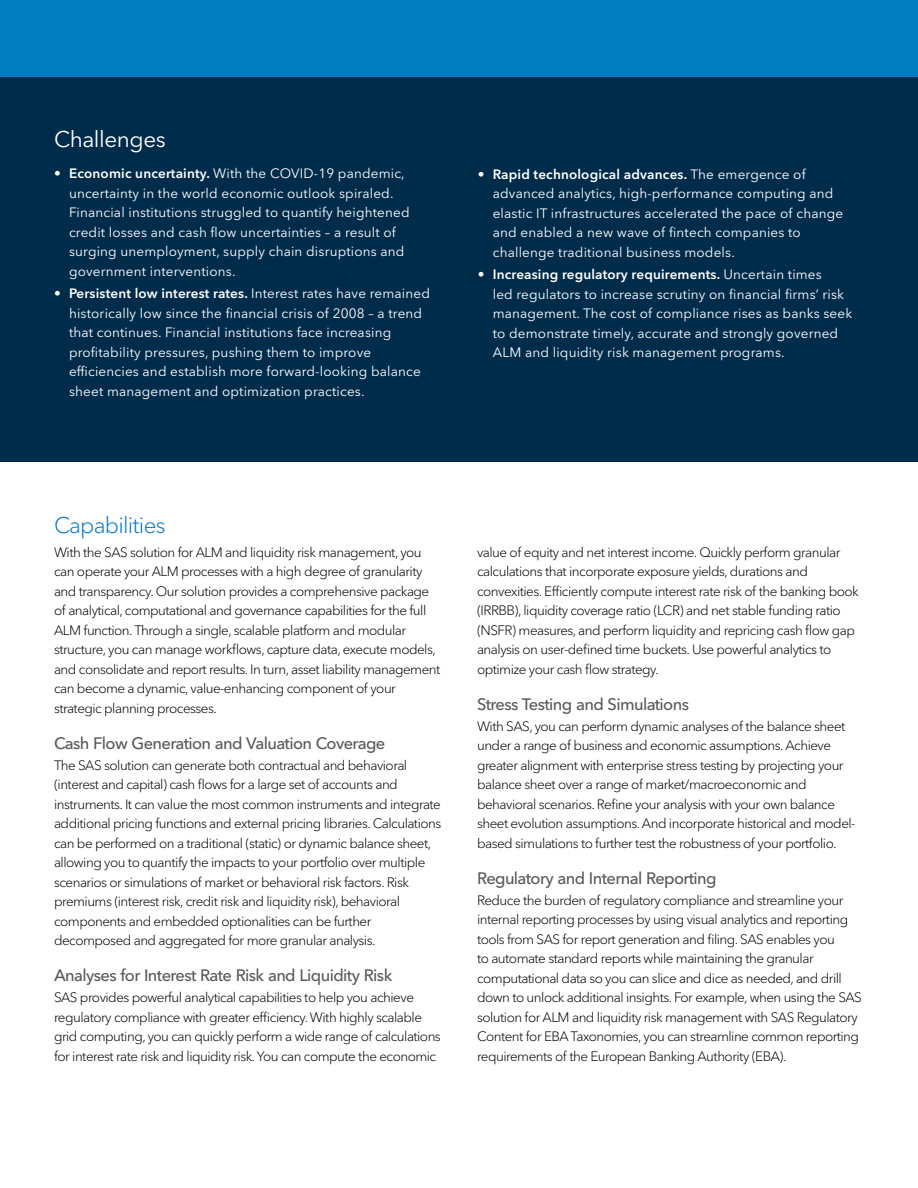
<style>
.page{position:relative;width:918px;height:1188px;background:#fff}
.page>*{position:absolute;margin:0;border:0;box-sizing:border-box;transform-origin:0 0}
.Subhead-1_Cobalt_bas{font:300 22.5px "Avenir Next W1 G";letter-spacing:-.035em;color:#0079d1}
.Challenges_Box_Headl{font:22.5px "Avenir Next W1 G";letter-spacing:-.02em;color:#fff}
.Subhead-2-80__Black{font:500 16.5px "Avenir Next W1 G";letter-spacing:-.04em;color:#58595b}
.Body{font:300 13.5px/19.5px "Avenir Next W1 G";letter-spacing:-.04em;color:#000}
.t1{font:13.5px/19.5px "Avenir Next W1 G";letter-spacing:.01em;color:#fff}
.s1{font-weight:600}
</style>
<div class="page">
<div style="left:0;top:76px;width:918px;height:386px;background:#002c4b"></div>
<div style="left:0;top:0;width:918px;height:76px;background:#007dc3"></div>
<h2 class="Challenges_Box_Headl" style="left:54px;top:125px;width:113px">Challenges</h2>
<p class="t1" style="left:69px;top:164px;width:342px;text-indent:-15px"><span class="s1">• Economic uncertainty.</span> With the COVID-19 pandemic, uncertainty in the world economic outlook spiraled.<br>Financial institutions struggled to quantify heightened credit losses and cash flow uncertainties – a result of surging unemployment, supply chain disruptions and government interventions.</p>
<p class="t1" style="left:69px;top:284px;width:362px;text-indent:-15px"><span class="s1">• Persistent low interest rates.</span> Interest rates have remained historically low since the financial crisis of 2008 – a trend that continues. Financial institutions face increasing profitability pressures, pushing them to improve efficiencies and establish more forward-looking balance sheet management and optimization practices.</p>
<p class="t1" style="left:493px;top:164px;width:352px;text-indent:-15px"><span class="s1">• Rapid technological advances.</span> The emergence of advanced analytics, high-performance computing and elastic IT infrastructures accelerated the pace of change and enabled a new wave of fintech companies to challenge traditional business models.</p>
<p class="t1" style="left:493px;top:265px;width:361px;text-indent:-15px"><span class="s1">• Increasing regulatory requirements.</span> Uncertain times<br>led regulators to increase scrutiny on financial firms’ risk management. The cost of compliance rises as banks seek to demonstrate timely, accurate and strongly governed ALM and liquidity risk management programs.</p>
<h2 class="Subhead-1_Cobalt_bas" style="left:54px;top:512px;width:113px">Capabilities</h2>
<p class="Body" style="left:54px;top:542px;width:388px">With the SAS solution for ALM and liquidity risk management, you can operate your ALM processes with a high degree of granularity and transparency. Our solution provides a comprehensive package of analytical, computational and governance capabilities for the full ALM function. Through a single, scalable platform and modular structure, you can manage workflows, capture data, execute models, and consolidate and report results. In turn, asset liability management can become a dynamic, value-enhancing component of your strategic planning processes.</p>
<h3 class="Subhead-2-80__Black" style="left:54px;top:733px;width:333px">Cash Flow Generation and Valuation Coverage</h3>
<p class="Body" style="left:54px;top:755px;width:389px">The SAS solution can generate both contractual and behavioral (interest and capital) cash flows for a large set of accounts and instruments. It can value the most common instruments and integrate additional pricing functions and external pricing libraries. Calculations can be performed on a traditional (static) or dynamic balance sheet, allowing you to quantify the impacts to your portfolio over multiple scenarios or simulations of market or behavioral risk factors. Risk premiums (interest risk, credit risk and liquidity risk), behavioral components and embedded optionalities can be further decomposed and aggregated for more granular analysis.</p>
<h3 class="Subhead-2-80__Black" style="left:54px;top:966px;width:340px">Analyses for Interest Rate Risk and Liquidity Risk</h3>
<p class="Body" style="left:54px;top:988px;width:388px">SAS provides powerful analytical capabilities to help you achieve regulatory compliance with greater efficiency. With highly scalable grid computing, you can quickly perform a wide range of calculations for interest rate risk and liquidity risk. You can compute the economic</p>
<p class="Body" style="left:477px;top:542px;width:383px">value of equity and net interest income. Quickly perform granular calculations that incorporate exposure yields, durations and convexities. Efficiently compute interest rate risk of the banking book (IRRBB), liquidity coverage ratio (LCR) and net stable funding ratio (NSFR) measures, and perform liquidity and repricing cash flow gap analysis on user-defined time buckets. Use powerful analytics to optimize your cash flow strategy.</p>
<h3 class="Subhead-2-80__Black" style="left:477px;top:694px;width:214px">Stress Testing and Simulations</h3>
<p class="Body" style="left:477px;top:716px;width:380px">With SAS, you can perform dynamic analyses of the balance sheet under a range of business and economic assumptions. Achieve greater alignment with enterprise stress testing by projecting your balance sheet over a range of market/macroeconomic and behavioral scenarios. Refine your analysis with your own balance sheet evolution assumptions. And incorporate historical and model&shy;based simulations to further test the robustness of your portfolio.</p>
<h3 class="Subhead-2-80__Black" style="left:477px;top:868px;width:241px">Regulatory and Internal Reporting</h3>
<p class="Body" style="left:477px;top:890px;width:386px">Reduce the burden of regulatory compliance and streamline your internal reporting processes by using visual analytics and reporting tools from SAS for report generation and filing. SAS enables you<br>to automate standard reports while maintaining the granular computational data so you can slice and dice as needed, and drill down to unlock additional insights. For example, when using the SAS solution for ALM and liquidity risk management with SAS Regulatory Content for EBA Taxonomies, you can streamline common reporting requirements of the European Banking Authority (EBA).</p>
</div>
